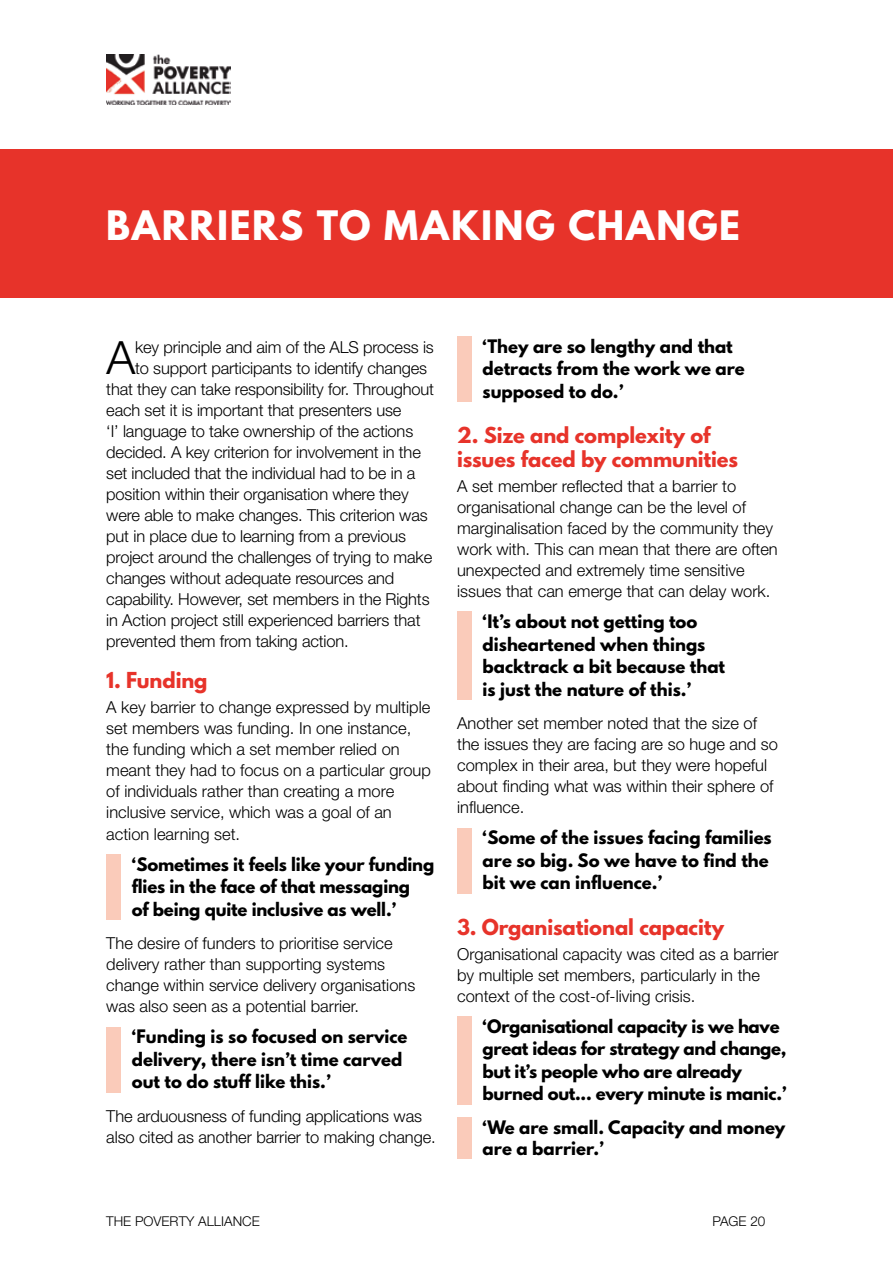
<style>
.page{position:relative;width:893px;height:1263px;background:#fff}
.page>*{position:absolute;margin:0;border:0;box-sizing:border-box;transform-origin:0 0}
.t1{font:300 45.9px "Helvetica Neue LT";color:#000}
.t2{font:700 36px "League Spartan";letter-spacing:.045em;color:#fff}
.t3{font:700 19.5px/24px "League Spartan";letter-spacing:-.005em;color:#e7332a}
.t4{font:300 16.5px/21px "Helvetica Neue LT";color:#000}
.t5{font:700 16.5px/22.5px "League Spartan";letter-spacing:-.005em;color:#000}
.t6{font:300 13.5px "Helvetica Neue LT";color:#000}
</style>
<div class="page">
<img style="left:106px;top:55px;width:125px;height:49px">
<hr style="left:892px;top:149px;width:1px;height:255px;background:#e7332a">
<div style="left:0;top:149px;width:893px;height:149px;background:#e7332a"></div>
<div style="left:106px;top:854px;width:15px;height:66px;background:#facbba"></div>
<div style="left:106px;top:1027px;width:15px;height:65px;background:#facbba"></div>
<div style="left:457px;top:336px;width:15px;height:66px;background:#facbba"></div>
<div style="left:457px;top:611px;width:15px;height:89px;background:#facbba"></div>
<div style="left:457px;top:828px;width:15px;height:65px;background:#facbba"></div>
<div style="left:457px;top:1016px;width:15px;height:88px;background:#facbba"></div>
<div style="left:457px;top:1117px;width:15px;height:42px;background:#facbba"></div>
<h2 class="t2" style="left:106px;top:197px;width:635px">BARRIERS TO MAKING CHANGE</h2>
<h1 class="t1" style="left:107px;top:330px;width:30px">A</h1>
<p class="t4" style="left:135px;top:336px;width:300px">key principle and aim of the ALS process is</p>
<p class="t4" style="left:135px;top:357px;width:293px">to support participants to identify changes</p>
<p class="t4" style="left:106px;top:378px;width:329px">that they can take responsibility for. Throughout</p>
<p class="t4" style="left:106px;top:399px;width:297px">each set it is important that presenters use</p>
<p class="t4" style="left:106px;top:420px;width:308px">‘I’ language to take ownership of the actions</p>
<p class="t4" style="left:106px;top:441px;width:316px">decided. A key criterion for involvement in the</p>
<p class="t4" style="left:106px;top:462px;width:311px">set included that the individual had to be in a</p>
<p class="t4" style="left:106px;top:483px;width:304px">position within their organisation where they</p>
<p class="t4" style="left:106px;top:504px;width:323px">were able to make changes. This criterion was</p>
<p class="t4" style="left:106px;top:525px;width:301px">put in place due to learning from a previous</p>
<p class="t4" style="left:106px;top:546px;width:327px">project around the challenges of trying to make</p>
<p class="t4" style="left:106px;top:567px;width:289px">changes without adequate resources and</p>
<p class="t4" style="left:106px;top:588px;width:325px">capability. However, set members in the Rights</p>
<p class="t4" style="left:106px;top:609px;width:316px">in Action project still experienced barriers that</p>
<p class="t4" style="left:106px;top:630px;width:244px">prevented them from taking action.</p>
<p class="t3" style="left:106px;top:668px;width:103px">1. Funding</p>
<p class="t4" style="left:106px;top:697px;width:326px">A key barrier to change expressed by multiple set members was funding. In one instance, the funding which a set member relied on meant they had to focus on a particular group of individuals rather than creating a more inclusive service, which was a goal of an action learning set.</p>
<p class="t5" style="left:132px;top:852px;width:304px">‘Sometimes it feels like your funding flies in the face of that messaging<br>of being quite inclusive as well.’</p>
<p class="t4" style="left:106px;top:932px;width:310px">The desire of funders to prioritise service delivery rather than supporting systems change within service delivery organisations was also seen as a potential barrier.</p>
<p class="t5" style="left:132px;top:1025px;width:277px">‘Funding is so focused on service delivery, there isn’t time carved out to do stuff like this.’</p>
<p class="t4" style="left:106px;top:1105px;width:331px">The arduousness of funding applications was also cited as another barrier to making change.</p>
<p class="t5" style="left:483px;top:334px;width:264px">‘They are so lengthy and that detracts from the work we are supposed to do.’</p>
<p class="t3" style="left:457px;top:423px;width:282px">2. Size and complexity of issues faced by communities</p>
<p class="t4" style="left:457px;top:475px;width:322px">A set member reflected that a barrier to organisational change can be the level of marginalisation faced by the community they work with. This can mean that there are often unexpected and extremely time sensitive issues that can emerge that can delay work.</p>
<p class="t5" style="left:483px;top:610px;width:244px">‘It’s about not getting too disheartened when things backtrack a bit because that is just the nature of this.’</p>
<p class="t4" style="left:457px;top:713px;width:322px">Another set member noted that the size of the issues they are facing are so huge and so complex in their area, but they were hopeful about finding what was within their sphere of influence.</p>
<p class="t5" style="left:483px;top:826px;width:291px">‘Some of the issues facing families are so big. So we have to find the bit we can influence.’</p>
<p class="t3" style="left:457px;top:914px;width:269px">3. Organisational capacity</p>
<p class="t4" style="left:457px;top:943px;width:323px">Organisational capacity was cited as a barrier by multiple set members, particularly in the context of the cost-of-living crisis.</p>
<p class="t5" style="left:483px;top:1015px;width:306px">‘Organisational capacity is we have great ideas for strategy and change, but it’s people who are already burned out... every minute is manic.’</p>
<p class="t5" style="left:483px;top:1117px;width:304px;line-height:21px">‘We are small. Capacity and money are a barrier.’</p>
<p class="t6" style="left:106px;top:1213px;width:155px">THE POVERTY ALLIANCE</p>
<p class="t6" style="left:713px;top:1213px;width:54px">PAGE 20</p>
</div>
